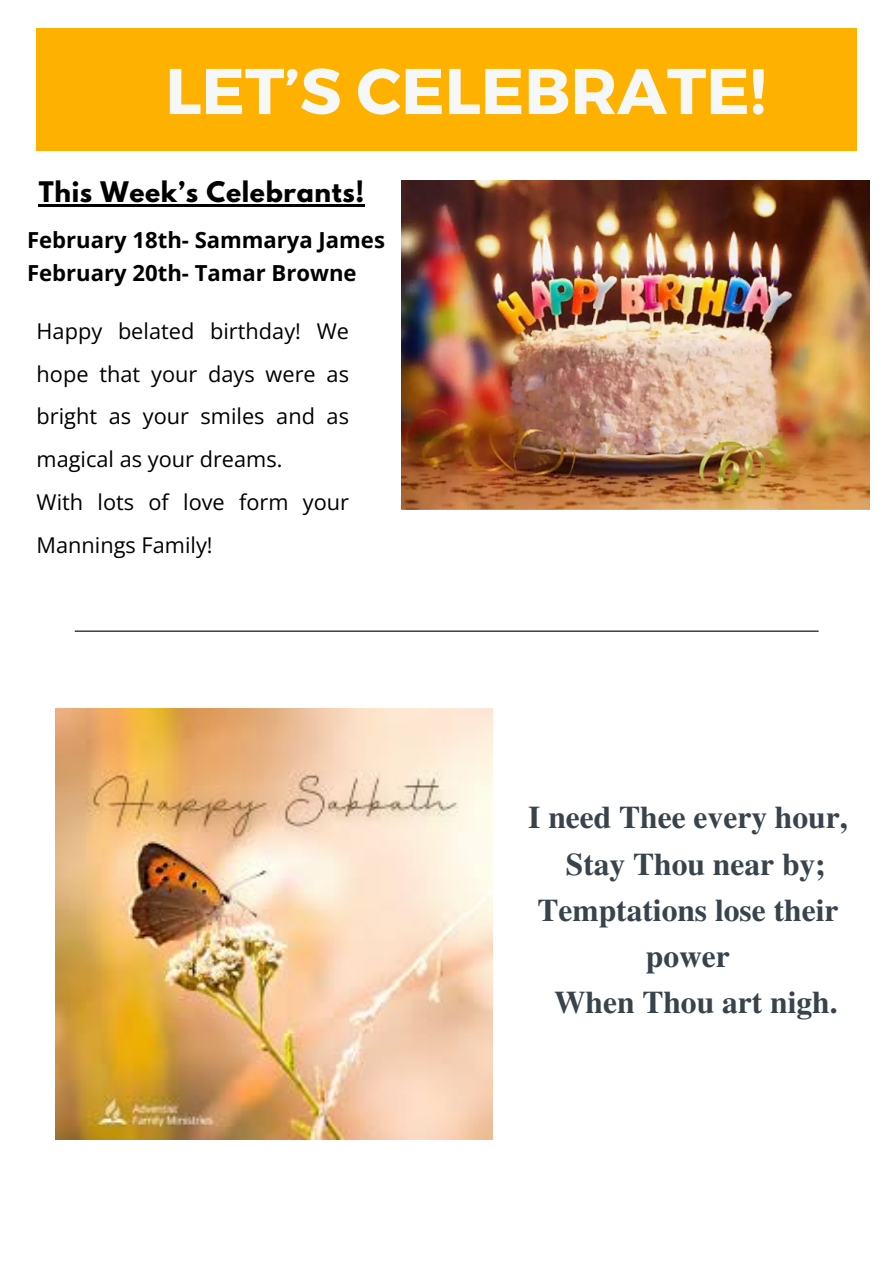
<style>
.page{position:relative;width:893px;height:1264px;background:#fff}
.page>*{position:absolute;margin:0;border:0;box-sizing:border-box;transform-origin:0 0}
.t1{font:700 64.5px "Montserrat";color:#f6f8f7}
.t2{font:700 31.5px/46.2px "Te X Gyre Termes";color:#39434c;text-align:center}
.t3{font:700 25.05px "League Spartan";letter-spacing:.025em;color:#000}
.t4{font:700 22.05px/32.7px "Open Sans";color:#000}
.t5{font:21.75px/42.8px "Open Sans";color:#000;text-align:justify}
</style>
<div class="page">
<div style="left:37px;top:29px;width:819px;height:122px;background:#ffb100"></div>
<hr style="left:75px;top:630px;width:743px;height:1px;background:#000">
<img style="left:401px;top:181px;width:468px;height:328px">
<img style="left:56px;top:708px;width:436px;height:431px">
<hr style="left:39px;top:204px;width:326px;height:2px;background:#000">
<p class="t1" style="left:165px;top:49px;width:602px">LET’S CELEBRATE!</p>
<p class="t3" style="left:39px;top:179px;width:327px">This Week’s Celebrants!</p>
<p class="t4" style="left:27px;top:223px;width:359px">February 18th- Sammarya James<br>February 20th- Tamar Browne</p>
<p class="t5" style="left:37px;top:309px;width:314px">Happy belated birthday! We hope that your days were as bright as your smiles and as magical as your dreams.</p>
<h4 class="t5" style="left:37px;top:480px;width:314px">With lots of love form your<br>Mannings Family!</h4>
<p class="t2" style="left:528px;top:793px;width:321px">I need Thee every hour,<br>Stay Thou near by;<br>Temptations lose their power<br>When Thou art nigh.</p>
</div>
